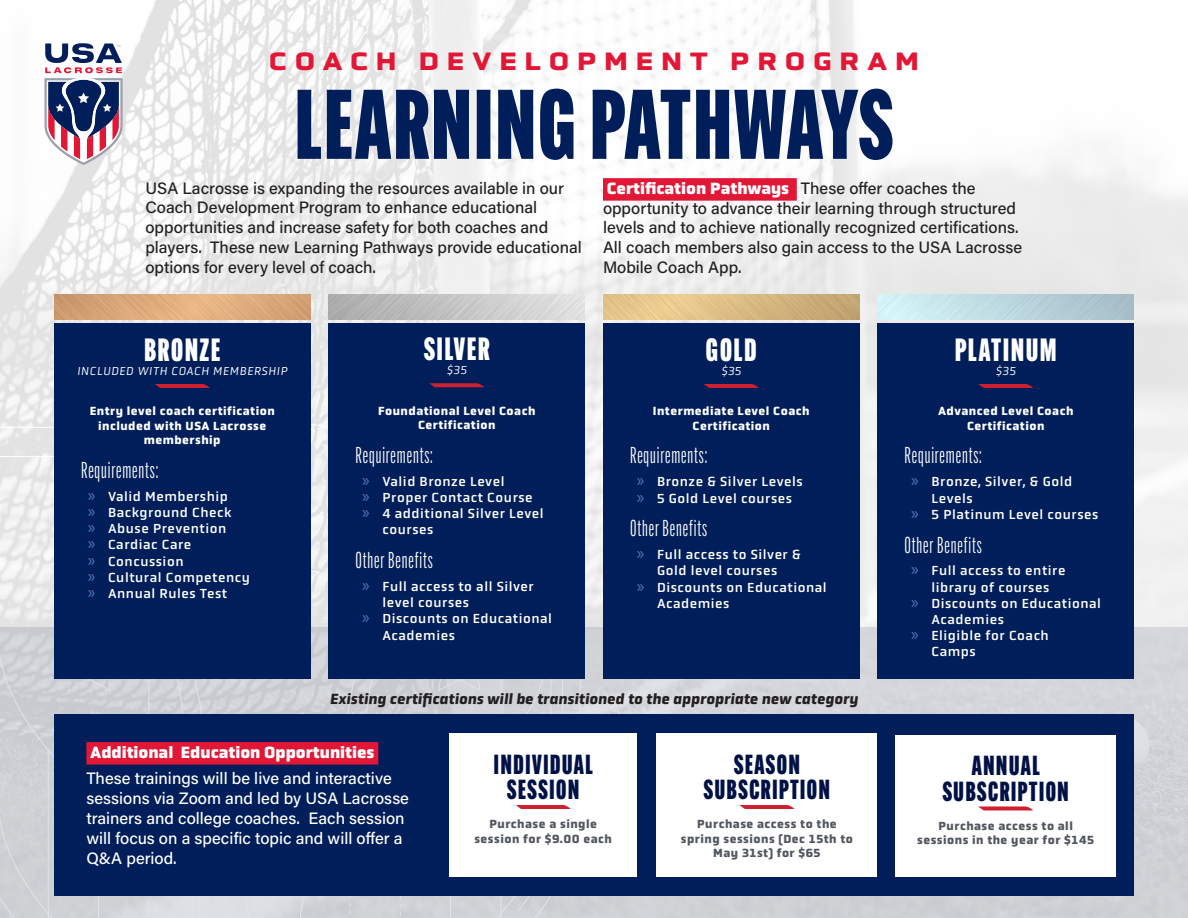
<style>
.page{position:relative;width:1188px;height:918px;background:#fff}
.page>*{position:absolute;margin:0;border:0;box-sizing:border-box;transform-origin:0 0}
.t1{font:900 96.6px "Alternate Gothic Comp ATF";letter-spacing:.03em;color:#001e59}
.level{font:900 31.5px "Alternate Gothic Comp ATF";letter-spacing:.06em;color:#fff}
.level_copy{font:900 27px/25.5px "Alternate Gothic Comp ATF";letter-spacing:.06em;color:#001145;text-align:center}
.t2{font:900 25.5px "Obvia Expanded";letter-spacing:.3em;color:#e21736}
.requirements_sub{font:22.5px "Alternate Gothic Comp ATF";letter-spacing:.04em;color:#fff}
.BODY{font:500 16.5px/19.8px "Acumin Pro";color:#231f20}
.BODY-2{font:500 16.5px/19.8px "Acumin Pro";color:#fff}
.BODY-3{font:900 16.5px "Obvia";color:#fff}
.BODY-4{font:italic 700 15px "Obvia";color:#231f20}
.t3{font:13.5px/16.2px "Obvia";letter-spacing:.04em;color:#fff}
.bold_description{font:700 12px/14.4px "Obvia";letter-spacing:.04em;color:#fff;text-align:center}
.bold_description_copy{font:700 12px/14.4px "Obvia";letter-spacing:.04em;color:#52575f;text-align:center}
.price{font:italic 12px "Obvia";letter-spacing:.055em;color:#fff}
.s1{font-family:"Obvia";font-weight:900;color:#fff}
.s2{font-family:"Myriad Pro";font-size:18px;color:#5479bd}
</style>
<div class="page">
<img style="left:0;top:0;width:1188px;height:627px">
<svg style="left:0;top:521px;width:54px;height:106px"></svg>
<svg style="left:310px;top:439px;width:293px;height:139px"></svg>
<div style="left:0;top:627px;width:1188px;height:291px;background:#d1d3d7"></div>
<div style="left:54px;top:323px;width:256px;height:356px;background:#001e59"></div>
<div style="left:328px;top:323px;width:257px;height:356px;background:#001e59"></div>
<div style="left:603px;top:323px;width:257px;height:356px;background:#001e59"></div>
<div style="left:54px;top:714px;width:1080px;height:182px;background:#001e59"></div>
<div style="left:878px;top:323px;width:256px;height:356px;background:#001e59"></div>
<div style="left:603px;top:178px;width:194px;height:23px;background:#e21736"></div>
<div style="left:86px;top:742px;width:292px;height:23px;background:#e21736"></div>
<svg style="left:155px;top:384px;width:55px;height:4px"></svg>
<svg style="left:429px;top:383px;width:55px;height:4px"></svg>
<svg style="left:704px;top:384px;width:55px;height:4px"></svg>
<svg style="left:978px;top:384px;width:55px;height:4px"></svg>
<svg style="left:44px;top:43px;width:79px;height:122px"></svg>
<img style="left:54px;top:295px;width:256px;height:24px">
<img style="left:328px;top:295px;width:257px;height:24px">
<img style="left:603px;top:295px;width:257px;height:24px">
<img style="left:878px;top:295px;width:256px;height:24px">
<div style="left:449px;top:733px;width:188px;height:144px;background:#fff"></div>
<svg style="left:516px;top:805px;width:55px;height:4px"></svg>
<div style="left:657px;top:733px;width:220px;height:144px;background:#fff"></div>
<svg style="left:739px;top:805px;width:56px;height:4px"></svg>
<div style="left:895px;top:735px;width:221px;height:142px;background:#fff"></div>
<svg style="left:978px;top:806px;width:55px;height:4px"></svg>
<p class="t2" style="left:269px;top:46px;width:652px">COACH DEVELOPMENT PROGRAM</p>
<p class="t1" style="left:295px;top:65px;width:599px">LEARNING PATHWAYS</p>
<p class="BODY" style="left:146px;top:177px;width:438px">USA Lacrosse is expanding the resources available in our Coach Development Program to enhance educational opportunities and increase safety for both coaches and players. These new Learning Pathways provide educational options for every level of coach.</p>
<p class="BODY" style="left:603px;top:178px;width:421px"><span class="s1">Certification Pathways</span> These offer coaches the opportunity to advance their learning through structured levels and to achieve nationally recognized certifications.<br>All coach members also gain access to the USA Lacrosse Mobile Coach App.</p>
<p class="level" style="left:144px;top:330px;width:77px">BRONZE</p>
<p class="price" style="left:77px;top:364px;width:212px">INCLUDED WITH COACH MEMBERSHIP</p>
<p class="bold_description" style="left:90px;top:404px;width:187px">Entry level coach certification included with USA Lacrosse membership</p>
<p class="requirements_sub" style="left:81px;top:456px;width:79px">Requirements:</p>
<p class="t3" style="left:88px;top:488px;width:142px"><span class="s2">»</span> Valid Membership</p>
<p class="t3" style="left:88px;top:504px;width:145px"><span class="s2">»</span> Background Check</p>
<p class="t3" style="left:88px;top:521px;width:140px"><span class="s2">»</span> Abuse Prevention</p>
<p class="t3" style="left:88px;top:537px;width:105px"><span class="s2">»</span> Cardiac Care</p>
<p class="t3" style="left:88px;top:553px;width:97px"><span class="s2">»</span> Concussion</p>
<p class="t3" style="left:88px;top:569px;width:164px"><span class="s2">»</span> Cultural Competency</p>
<p class="t3" style="left:88px;top:585px;width:141px"><span class="s2">»</span> Annual Rules Test</p>
<p class="level" style="left:424px;top:329px;width:67px">SILVER</p>
<p class="price" style="left:447px;top:363px;width:21px">$35</p>
<p class="bold_description" style="left:378px;top:403px;width:159px">Foundational Level Coach<br>Certification</p>
<p class="requirements_sub" style="left:356px;top:441px;width:79px">Requirements:</p>
<p class="t3" style="left:362px;top:473px;width:144px"><span class="s2">»</span> Valid Bronze Level</p>
<p class="t3" style="left:362px;top:489px;width:172px"><span class="s2">»</span> Proper Contact Course</p>
<p class="t3" style="left:382px;top:505px;width:163px;text-indent:-20px"><span class="s2">»</span> 4 additional Silver Level courses</p>
<p class="requirements_sub" style="left:356px;top:547px;width:79px">Other Benefits</p>
<p class="t3" style="left:382px;top:578px;width:153px;text-indent:-20px"><span class="s2">»</span> Full access to all Silver level courses</p>
<p class="t3" style="left:382px;top:611px;width:171px;text-indent:-20px"><span class="s2">»</span> Discounts on Educational<br>Academies</p>
<p class="level" style="left:706px;top:330px;width:52px">GOLD</p>
<p class="price" style="left:721px;top:364px;width:21px">$35</p>
<p class="bold_description" style="left:653px;top:404px;width:158px">Intermediate Level Coach<br>Certification</p>
<p class="requirements_sub" style="left:630px;top:442px;width:79px">Requirements:</p>
<p class="t3" style="left:637px;top:474px;width:168px"><span class="s2">»</span> Bronze &amp; Silver Levels</p>
<p class="t3" style="left:637px;top:490px;width:157px"><span class="s2">»</span> 5 Gold Level courses</p>
<p class="requirements_sub" style="left:630px;top:515px;width:79px">Other Benefits</p>
<p class="t3" style="left:637px;top:547px;width:166px;text-align:center"><span class="s2">»</span> Full access to Silver &amp;<br>Gold level courses</p>
<p class="t3" style="left:657px;top:579px;width:171px;text-indent:-20px"><span class="s2">»</span> Discounts on Educational<br>Academies</p>
<p class="BODY-4" style="left:330px;top:690px;width:530px">Existing certifications will be transitioned to the appropriate new category</p>
<p class="BODY-3" style="left:90px;top:742px;width:286px">Additional Education Opportunities</p>
<p class="BODY-2" style="left:86px;top:768px;width:324px">These trainings will be live and interactive sessions via Zoom and led by USA Lacrosse trainers and college coaches. Each session will focus on a specific topic and will offer a Q&amp;A period.</p>
<p class="level_copy" style="left:494px;top:751px;width:100px">INDIVIDUAL<br>SESSION</p>
<p class="bold_description_copy" style="left:474px;top:817px;width:139px">Purchase a single session for $9.00 each</p>
<p class="level_copy" style="left:704px;top:751px;width:127px">SEASON<br>SUBSCRIPTION</p>
<p class="bold_description_copy" style="left:681px;top:817px;width:174px">Purchase access to the spring sessions (Dec 15th to<br>May 31st) for $65</p>
<p class="level" style="left:955px;top:330px;width:103px">PLATINUM</p>
<p class="price" style="left:996px;top:364px;width:21px">$35</p>
<p class="bold_description" style="left:938px;top:404px;width:137px">Advanced Level Coach<br>Certification</p>
<p class="requirements_sub" style="left:904px;top:442px;width:79px">Requirements:</p>
<p class="t3" style="left:932px;top:474px;width:142px;text-indent:-20px"><span class="s2">»</span> Bronze, Silver, &amp; Gold<br>Levels</p>
<p class="t3" style="left:911px;top:506px;width:189px"><span class="s2">»</span> 5 Platinum Level courses</p>
<p class="requirements_sub" style="left:904px;top:531px;width:79px">Other Benefits</p>
<p class="t3" style="left:911px;top:563px;width:156px;text-align:center"><span class="s2">»</span> Full access to entire library of courses</p>
<p class="t3" style="left:932px;top:595px;width:171px;text-indent:-20px"><span class="s2">»</span> Discounts on Educational<br>Academies</p>
<p class="t3" style="left:932px;top:628px;width:119px;text-indent:-20px"><span class="s2">»</span> Eligible for Coach<br>Camps</p>
<p class="level_copy" style="left:943px;top:753px;width:127px">ANNUAL<br>SUBSCRIPTION</p>
<p class="bold_description_copy" style="left:917px;top:818px;width:178px">Purchase access to all sessions in the year for $145</p>
</div>
